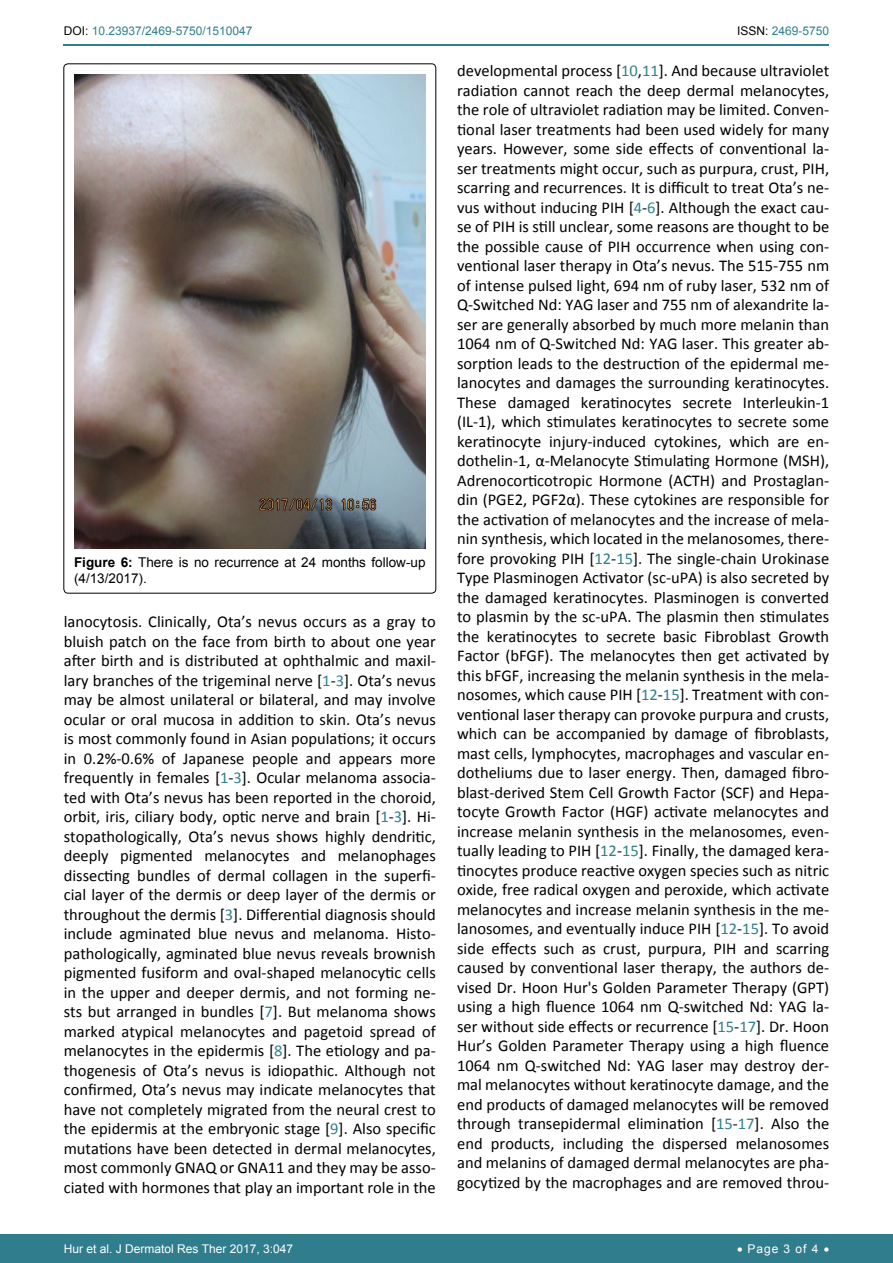
<style>
.page{position:relative;width:893px;height:1263px;background:#fff}
.page>*{position:absolute;margin:0;border:0;box-sizing:border-box;transform-origin:0 0}
.t1{font:16.5px/19.5px "Calibri";color:#000;text-align:justify}
.t2{font:13.5px/16.2px "Arial";color:#000}
.t3{font:12px "Arial";color:#30808d}
.t4{font:12px "Arial";color:#fff}
.s1{color:#000}
.s2{font-weight:700}
.s3{color:#30808d}
</style>
<div class="page">
<hr style="left:64px;top:44px;width:765px;height:2px;background:#30808d">
<div style="left:0;top:1234px;width:893px;height:29px;background:#307d8d"></div>
<img style="left:74px;top:74px;width:352px;height:474px">
<p class="t3" style="left:64px;top:23px;width:190px"><span class="s1">DOI:</span> 10.23937/2469-5750/1510047</p>
<p class="t3" style="left:737px;top:23px;width:94px"><span class="s1">ISSN:</span> 2469-5750</p>
<p class="t2" style="left:74px;top:554px;width:353px"><span class="s2">Figure 6:</span> There is no recurrence at 24 months follow-up (4/13/2017).</p>
<p class="t1" style="left:64px;top:612px;width:374px">lanocytosis. Clinically, Ota’s nevus occurs as a gray to bluish patch on the face from birth to about one year after birth and is distributed at ophthalmic and maxil&shy;lary branches of the trigeminal nerve [<span class="s3">1</span>-<span class="s3">3</span>]. Ota’s nevus may be almost unilateral or bilateral, and may involve ocular or oral mucosa in addition to skin. Ota’s nevus is most commonly found in Asian populations; it occurs in 0.2%-0.6% of Japanese people and appears more frequently in females [<span class="s3">1</span>-<span class="s3">3</span>]. Ocular melanoma associa&shy;ted with Ota’s nevus has been reported in the choroid, orbit, iris, ciliary body, optic nerve and brain [<span class="s3">1</span>-<span class="s3">3</span>]. Hi&shy;stopathologically, Ota’s nevus shows highly dendritic, deeply pigmented melanocytes and melanophages dissecting bundles of dermal collagen in the superfi&shy;cial layer of the dermis or deep layer of the dermis or throughout the dermis [<span class="s3">3</span>]. Differential diagnosis should include agminated blue nevus and melanoma. Histo&shy;pathologically, agminated blue nevus reveals brownish pigmented fusiform and oval-shaped melanocytic cells in the upper and deeper dermis, and not forming ne&shy;sts but arranged in bundles [<span class="s3">7</span>]. But melanoma shows marked atypical melanocytes and pagetoid spread of melanocytes in the epidermis [<span class="s3">8</span>]. The etiology and pa&shy;thogenesis of Ota’s nevus is idiopathic. Although not confirmed, Ota’s nevus may indicate melanocytes that have not completely migrated from the neural crest to the epidermis at the embryonic stage [<span class="s3">9</span>]. Also specific mutations have been detected in dermal melanocytes, most commonly GNAQ or GNA11 and they may be asso&shy;ciated with hormones that play an important role in the</p>
<p class="t1" style="left:457px;top:61px;width:374px">developmental process [<span class="s3">10</span>,<span class="s3">11</span>]. And because ultraviolet radiation cannot reach the deep dermal melanocytes, the role of ultraviolet radiation may be limited. Conven&shy;tional laser treatments had been used widely for many years. However, some side effects of conventional la&shy;ser treatments might occur, such as purpura, crust, PIH, scarring and recurrences. It is difficult to treat Ota’s ne&shy;vus without inducing PIH [<span class="s3">4</span>-<span class="s3">6</span>]. Although the exact cau&shy;se of PIH is still unclear, some reasons are thought to be the possible cause of PIH occurrence when using con&shy;ventional laser therapy in Ota’s nevus. The 515-755 nm of intense pulsed light, 694 nm of ruby laser, 532 nm of Q-Switched Nd: YAG laser and 755 nm of alexandrite la&shy;ser are generally absorbed by much more melanin than 1064 nm of Q-Switched Nd: YAG laser. This greater ab&shy;sorption leads to the destruction of the epidermal me&shy;lanocytes and damages the surrounding keratinocytes.<br>These damaged keratinocytes secrete Interleukin-1 (IL-1), which stimulates keratinocytes to secrete some keratinocyte injury-induced cytokines, which are en&shy;dothelin-1, α-Melanocyte Stimulating Hormone (MSH), Adrenocorticotropic Hormone (ACTH) and Prostaglan&shy;din (PGE2, PGF2α). These cytokines are responsible for the activation of melanocytes and the increase of mela&shy;nin synthesis, which located in the melanosomes, there&shy;fore provoking PIH [<span class="s3">12</span>-<span class="s3">15</span>]. The single-chain Urokinase Type Plasminogen Activator (sc-uPA) is also secreted by the damaged keratinocytes. Plasminogen is converted to plasmin by the sc-uPA. The plasmin then stimulates the keratinocytes to secrete basic Fibroblast Growth Factor (bFGF). The melanocytes then get activated by this bFGF, increasing the melanin synthesis in the mela&shy;nosomes, which cause PIH [<span class="s3">12</span>-<span class="s3">15</span>]. Treatment with con&shy;ventional laser therapy can provoke purpura and crusts, which can be accompanied by damage of fibroblasts, mast cells, lymphocytes, macrophages and vascular en&shy;dotheliums due to laser energy. Then, damaged fibro&shy;blast-derived Stem Cell Growth Factor (SCF) and Hepa&shy;tocyte Growth Factor (HGF) activate melanocytes and increase melanin synthesis in the melanosomes, even&shy;tually leading to PIH [<span class="s3">12</span>-<span class="s3">15</span>]. Finally, the damaged kera&shy;tinocytes produce reactive oxygen species such as nitric oxide, free radical oxygen and peroxide, which activate melanocytes and increase melanin synthesis in the me&shy;lanosomes, and eventually induce PIH [<span class="s3">12</span>-<span class="s3">15</span>]. To avoid side effects such as crust, purpura, PIH and scarring caused by conventional laser therapy, the authors de&shy;vised Dr. Hoon Hur's Golden Parameter Therapy (GPT) using a high fluence 1064 nm Q-switched Nd: YAG la&shy;ser without side effects or recurrence [<span class="s3">15</span>-<span class="s3">17</span>]. Dr. Hoon Hur’s Golden Parameter Therapy using a high fluence 1064 nm Q-switched Nd: YAG laser may destroy der&shy;mal melanocytes without keratinocyte damage, and the end products of damaged melanocytes will be removed through transepidermal elimination [<span class="s3">15</span>-<span class="s3">17</span>]. Also the end products, including the dispersed melanosomes and melanins of damaged dermal melanocytes are pha&shy;gocytized by the macrophages and are removed throu-</p>
<p class="t4" style="left:64px;top:1241px;width:231px">Hur et al. J Dermatol Res Ther 2017, 3:047</p>
<p class="t4" style="left:737px;top:1241px;width:94px">• Page 3 of 4 •</p>
</div>
